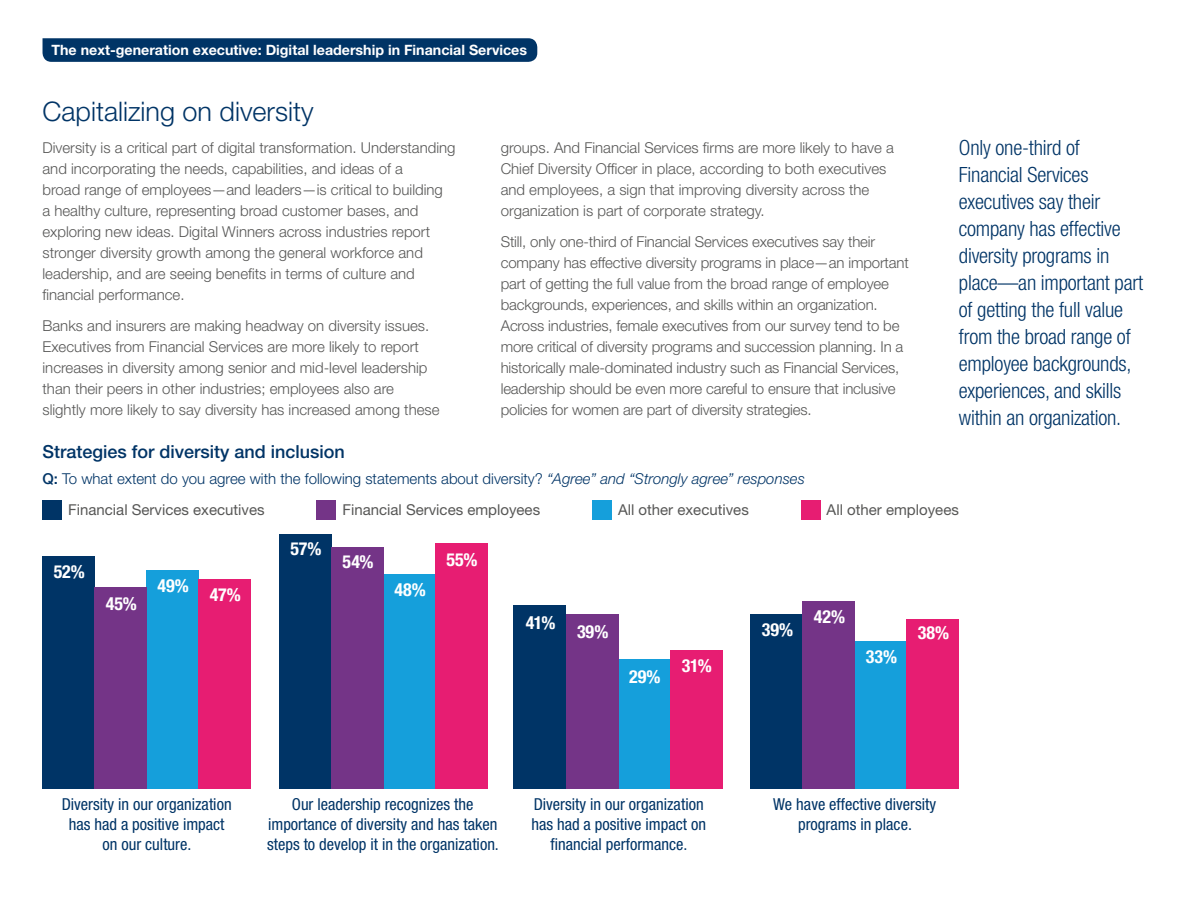
<style>
.page{position:relative;width:1188px;height:918px;background:#fff}
.page>*{position:absolute;margin:0;border:0;box-sizing:border-box;transform-origin:0 0}
.t1{font:300 27px "Helvetica Neue LT Std";color:#003466}
.t2{font:300 condensed 21px/27px "Helvetica Neue LT Std";letter-spacing:-.01em;color:#003466}
.t3{font:700 condensed 18px "Helvetica Neue LT Std";color:#fff}
.t4{font:500 18px "Helvetica Neue LT Std";color:#003466}
.t5{font:condensed 16.5px/19.8px "Helvetica Neue LT Std";color:#003466;text-align:center}
.t6{font:300 15px/21px "Helvetica Neue LT Std";color:#575756}
.t7{font:300 15px "Helvetica Neue LT Std";color:#003466}
.t8{font:15px "Helvetica Neue LT Std";color:#575756}
.t9{font:700 14.25px "Helvetica Neue LT Std";color:#fff}
.s1{font-weight:500}
.s2{font-style:italic}
</style>
<div class="page">
<svg style="left:43px;top:38px;width:494px;height:24px;background:#053768"></svg>
<div style="left:43px;top:556px;width:52px;height:233px;background:#003466"></div>
<div style="left:147px;top:570px;width:52px;height:219px;background:#159fdb"></div>
<div style="left:95px;top:588px;width:52px;height:201px;background:#743487"></div>
<div style="left:199px;top:579px;width:52px;height:210px;background:#e71d72"></div>
<div style="left:514px;top:606px;width:52px;height:183px;background:#003466"></div>
<div style="left:618px;top:659px;width:52px;height:130px;background:#159fdb"></div>
<div style="left:566px;top:614px;width:52px;height:175px;background:#743487"></div>
<div style="left:670px;top:650px;width:52px;height:139px;background:#e71d72"></div>
<div style="left:279px;top:534px;width:52px;height:255px;background:#003466"></div>
<div style="left:383px;top:574px;width:52px;height:215px;background:#159fdb"></div>
<div style="left:331px;top:547px;width:52px;height:242px;background:#743487"></div>
<div style="left:435px;top:543px;width:52px;height:246px;background:#e71d72"></div>
<div style="left:751px;top:614px;width:52px;height:175px;background:#003466"></div>
<div style="left:855px;top:641px;width:52px;height:148px;background:#159fdb"></div>
<div style="left:803px;top:601px;width:52px;height:188px;background:#743487"></div>
<div style="left:907px;top:619px;width:52px;height:170px;background:#e71d72"></div>
<div style="left:43px;top:500px;width:19px;height:19px;background:#003466"></div>
<div style="left:592px;top:500px;width:20px;height:19px;background:#159fdb"></div>
<div style="left:317px;top:500px;width:19px;height:19px;background:#743487"></div>
<div style="left:801px;top:500px;width:19px;height:19px;background:#e71d72"></div>
<p class="t9" style="left:51px;top:41px;width:477px">The next-generation executive: Digital leadership in Financial Services</p>
<h1 class="t1" style="left:43px;top:95px;width:273px">Capitalizing on diversity</h1>
<p class="t6" style="left:43px;top:137px;width:415px">Diversity is a critical part of digital transformation. Understanding and incorporating the needs, capabilities, and ideas of a<br>broad range of employees—and leaders—is critical to building<br>a healthy culture, representing broad customer bases, and exploring new ideas. Digital Winners across industries report stronger diversity growth among the general workforce and leadership, and are seeing benefits in terms of culture and financial performance.</p>
<p class="t6" style="left:43px;top:315px;width:399px">Banks and insurers are making headway on diversity issues.<br>Executives from Financial Services are more likely to report increases in diversity among senior and mid-level leadership than their peers in other industries; employees also are slightly more likely to say diversity has increased among these</p>
<p class="t6" style="left:501px;top:137px;width:395px">groups. And Financial Services firms are more likely to have a Chief Diversity Officer in place, according to both executives and employees, a sign that improving diversity across the organization is part of corporate strategy.</p>
<p class="t6" style="left:501px;top:231px;width:410px">Still, only one-third of Financial Services executives say their company has effective diversity programs in place—an important part of getting the full value from the broad range of employee backgrounds, experiences, and skills within an organization.<br>Across industries, female executives from our survey tend to be more critical of diversity programs and succession planning. In a historically male-dominated industry such as Financial Services, leadership should be even more careful to ensure that inclusive policies for women are part of diversity strategies.</p>
<p class="t4" style="left:43px;top:441px;width:304px">Strategies for diversity and inclusion</p>
<p class="t7" style="left:43px;top:470px;width:764px"><span class="s1">Q:</span> To what extent do you agree with the following statements about diversity? <span class="s2">“Agree” and “Strongly agree” responses</span></p>
<p class="t2" style="left:959px;top:134px;width:186px">Only one-third of<br>Financial Services executives say their company has effective diversity programs in place—an important part of getting the full value from the broad range of employee backgrounds, experiences, and skills within an organization.</p>
<p class="t8" style="left:68px;top:501px;width:198px">Financial Services executives</p>
<p class="t8" style="left:342px;top:501px;width:199px">Financial Services employees</p>
<p class="t8" style="left:618px;top:501px;width:132px">All other executives</p>
<p class="t8" style="left:827px;top:501px;width:134px">All other employees</p>
<p class="t3" style="left:54px;top:561px;width:33px">52%</p>
<p class="t3" style="left:106px;top:592px;width:33px">45%</p>
<p class="t3" style="left:158px;top:574px;width:33px">49%</p>
<p class="t3" style="left:210px;top:584px;width:32px">47%</p>
<p class="t3" style="left:290px;top:538px;width:33px">57%</p>
<p class="t3" style="left:343px;top:551px;width:32px">54%</p>
<p class="t3" style="left:447px;top:548px;width:33px">55%</p>
<p class="t3" style="left:394px;top:578px;width:33px">48%</p>
<p class="t3" style="left:526px;top:611px;width:31px">41%</p>
<p class="t3" style="left:577px;top:621px;width:33px">39%</p>
<p class="t3" style="left:629px;top:666px;width:33px">29%</p>
<p class="t3" style="left:682px;top:655px;width:31px">31%</p>
<p class="t3" style="left:762px;top:619px;width:33px">39%</p>
<p class="t3" style="left:814px;top:606px;width:33px">42%</p>
<p class="t3" style="left:866px;top:646px;width:33px">33%</p>
<p class="t3" style="left:918px;top:622px;width:33px">38%</p>
<p class="t5" style="left:62px;top:795px;width:171px">Diversity in our organization has had a positive impact on our culture.</p>
<p class="t5" style="left:267px;top:795px;width:233px">Our leadership recognizes the importance of diversity and has taken steps to develop it in the organization.</p>
<p class="t5" style="left:531px;top:795px;width:176px">Diversity in our organization has had a positive impact on financial performance.</p>
<p class="t5" style="left:773px;top:795px;width:164px">We have effective diversity programs in place.</p>
</div>
